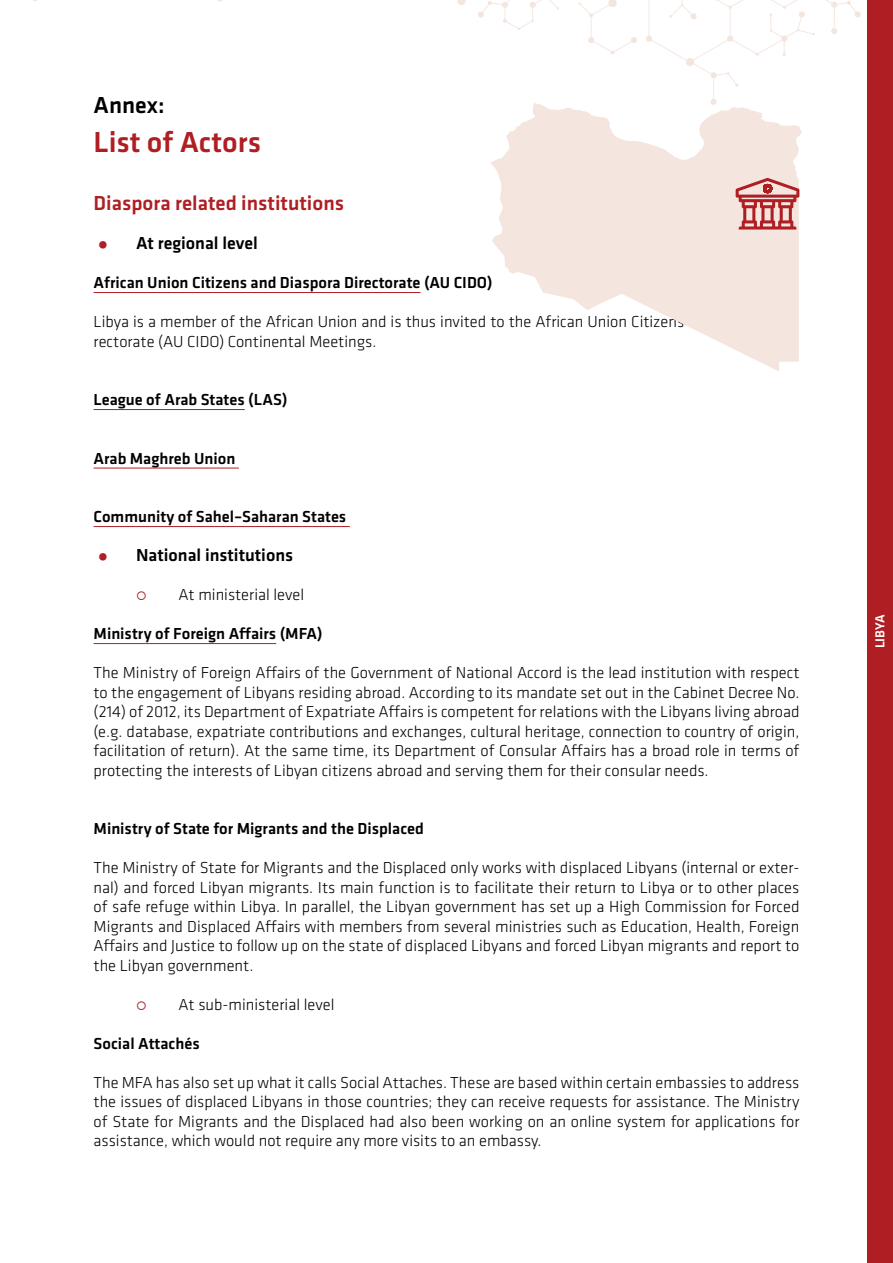
<style>
.page{position:relative;width:893px;height:1263px;background:#fff}
.page>*{position:absolute;margin:0;border:0;box-sizing:border-box;transform-origin:0 0}
.t1{font:500 30px "Klavika";color:#af1e23}
.t2{font:500 24px "Klavika";color:#000}
.t3{font:500 21px "Klavika";color:#af1e23}
.t4{font:500 18px "Klavika";color:#000}
.t5{font:300 16.5px/19.5px "Klavika";color:#000;text-align:justify}
.t6{font:500 16.5px "Klavika";color:#000}
.t7{font:500 13.5px "Klavika";letter-spacing:-.01em;color:#fff}
.s1{color:#af1e23}
</style>
<div class="page">
<div style="left:867px;top:0;width:26px;height:1263px;background:#af1e23"></div>
<svg style="left:578px;top:0;width:59px;height:55px"></svg>
<svg style="left:457px;top:0;width:102px;height:30px"></svg>
<svg style="left:646px;top:0;width:215px;height:102px"></svg>
<hr style="left:94px;top:292px;width:327px;height:1px;background:#af1e23">
<hr style="left:94px;top:409px;width:151px;height:1px;background:#af1e23">
<hr style="left:94px;top:468px;width:145px;height:1px;background:#af1e23">
<hr style="left:94px;top:526px;width:256px;height:1px;background:#af1e23">
<hr style="left:94px;top:643px;width:182px;height:1px;background:#af1e23">
<svg style="left:491px;top:102px;width:311px;height:269px;fill:#f4e5de"></svg>
<svg style="left:736px;top:178px;width:63px;height:52px;background:#d58c8b"></svg>
<h2 class="t2" style="left:94px;top:88px;width:73px">Annex:</h2>
<h1 class="t1" style="left:94px;top:121px;width:169px">List of Actors</h1>
<p class="t3" style="left:94px;top:189px;width:252px">Diaspora related institutions</p>
<p class="t4" style="left:94px;top:231px;width:166px"><span class="s1">•</span> At regional level</p>
<p class="t6" style="left:94px;top:271px;width:400px">African Union Citizens and Diaspora Directorate (AU CIDO)</p>
<p class="t5" style="left:94px;top:312px;width:707px">Libya is a member of the African Union and is thus invited to the African Union Citizens and Diaspora Di&shy;rectorate (AU CIDO) Continental Meetings.</p>
<p class="t6" style="left:94px;top:388px;width:196px">League of Arab States (LAS)</p>
<p class="t6" style="left:94px;top:447px;width:143px">Arab Maghreb Union</p>
<p class="t6" style="left:94px;top:505px;width:254px">Community of Sahel–Saharan States</p>
<p class="t4" style="left:94px;top:543px;width:201px"><span class="s1">•</span> National institutions</p>
<p class="t5" style="left:179px;top:585px;width:127px">At ministerial level</p>
<p class="t6" style="left:94px;top:622px;width:231px">Ministry of Foreign Affairs (MFA)</p>
<p class="t5" style="left:94px;top:663px;width:707px">The Ministry of Foreign Affairs of the Government of National Accord is the lead institution with respect to the engagement of Libyans residing abroad. According to its mandate set out in the Cabinet Decree No. (214) of 2012, its Department of Expatriate Affairs is competent for relations with the Libyans living abroad (e.g. database, expatriate contributions and exchanges, cultural heritage, connection to country of origin, facilitation of return). At the same time, its Department of Consular Affairs has a broad role in terms of protecting the interests of Libyan citizens abroad and serving them for their consular needs.</p>
<p class="t6" style="left:94px;top:817px;width:332px">Ministry of State for Migrants and the Displaced</p>
<p class="t5" style="left:94px;top:858px;width:707px">The Ministry of State for Migrants and the Displaced only works with displaced Libyans (internal or exter&shy;nal) and forced Libyan migrants. Its main function is to facilitate their return to Libya or to other places of safe refuge within Libya. In parallel, the Libyan government has set up a High Commission for Forced Migrants and Displaced Affairs with members from several ministries such as Education, Health, Foreign Affairs and Justice to follow up on the state of displaced Libyans and forced Libyan migrants and report to the Libyan government.</p>
<p class="t5" style="left:179px;top:994px;width:157px">At sub-ministerial level</p>
<p class="t6" style="left:94px;top:1032px;width:108px">Social Attachés</p>
<p class="t5" style="left:94px;top:1072px;width:707px">The MFA has also set up what it calls Social Attaches. These are based within certain embassies to address the issues of displaced Libyans in those countries; they can receive requests for assistance. The Ministry of State for Migrants and the Displaced had also been working on an online system for applications for assistance, which would not require any more visits to an embassy.</p>
<p class="t7" style="left:871px;top:648px;width:35px;rotate:-90deg">LIBYA</p>
</div>
